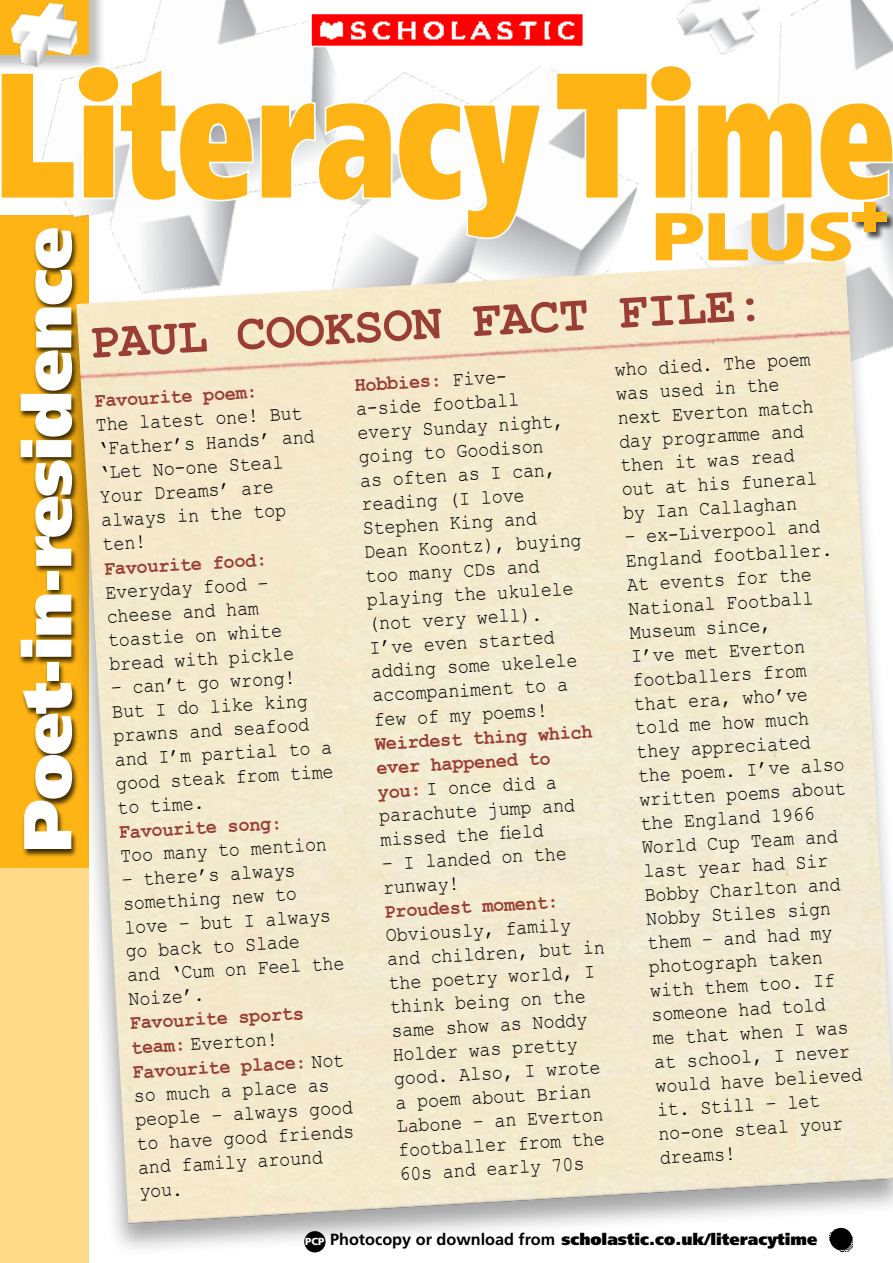
<style>
.page{position:relative;width:893px;height:1263px;background:#fff}
.page>*{position:absolute;margin:0;border:0;box-sizing:border-box;transform-origin:0 0}
.t1{font:900 67.5px "Frutiger";letter-spacing:-.02em;color:#fff}
.t2{font:700 49.8px "Courier New";color:#9a3e34}
.t3{font:20.55px/23.9px "Courier New";color:#000;scale:.9 1}
.t4{font:700 20.55px "Courier New";color:#9a3e34;scale:.9 1}
.t5{font:900 16.2px "Frutiger";color:#000}
.s1{font-weight:700;color:#9a3e34}
.s2{font-size:10.2px;color:#fff}
.s3{font-weight:700}
</style>
<div class="page">
<div style="left:0;top:523px;width:88px;height:740px;background:#feda89"></div>
<div style="left:0;top:215px;width:88px;height:652px;background:#fdb414"></div>
<img style="left:0;top:0;width:281px;height:255px">
<img style="left:281px;top:20px;width:334px;height:235px">
<img style="left:615px;top:0;width:278px;height:255px">
<div style="left:54px;top:255px;width:839px;height:1008px;background:#000;opacity:.35"></div>
<img style="left:76px;top:260px;width:817px;height:970px">
<img style="left:313px;top:16px;width:268px;height:28px">
<div style="left:310px;top:13px;width:274px;height:34px;border:2px solid #fff"></div>
<img style="left:829px;top:1229px;width:23px;height:22px">
<div style="left:304px;top:1231px;width:22px;height:21px;background:#000;border-radius:50%"></div>
<div style="left:18px;top:228px;width:95px;height:730px;background:#000;opacity:.75"></div>
<svg style="left:656px;top:240px;width:195px;height:21px"></svg>
<div style="left:852px;top:202px;width:41px;height:45px;background:#000;opacity:.7"></div>
<svg style="left:648px;top:63px;width:46px;height:4px"></svg>
<svg style="left:75px;top:64px;width:47px;height:3px"></svg>
<svg style="left:0;top:67px;width:893px;height:173px"></svg>
<h1 class="t1" style="left:6px;top:852px;width:627px;rotate:-90deg">Poet-in-residence</h1>
<h2 class="t2" style="left:88px;top:310px;width:678px;rotate:-3deg">PAUL COOKSON FACT FILE:</h2>
<p class="t3" style="left:614px;top:357px;width:220px;rotate:-3deg">who died. The poem was used in the next Everton match day programme and then it was read out at his funeral by Ian Callaghan</p>
<p class="t3" style="left:624px;top:524px;width:234px;rotate:-3deg">– ex-Liverpool and<br>England footballer.<br>At events for the<br>National Football<br>Museum since,<br>I’ve met Everton footballers from that era, who’ve told me how much they appreciated the poem. I’ve also written poems about the England 1966<br>World Cup Team and last year had Sir<br>Bobby Charlton and<br>Nobby Stiles sign them – and had my photograph taken with them too. If someone had told<br>me that when I was at school, I never would have believed it. Still – let no-one steal your dreams!</p>
<p class="t3" style="left:354px;top:372px;width:244px;rotate:-3deg"><span class="s1">Hobbies:</span> Five&shy;a-side football every Sunday night, going to Goodison<br>as often as I can, reading (I love<br>Stephen King and<br>Dean Koontz), buying too many CDs and playing the ukulele (not very well).<br>I’ve even started adding some ukelele accompaniment to a few of my poems!</p>
<p class="t3" style="left:374px;top:730px;width:243px;rotate:-3deg"><span class="s1">Weirdest thing which ever happened to you:</span> I once did a parachute jump and missed the field</p>
<p class="t3" style="left:381px;top:850px;width:207px;rotate:-3deg">– I landed on the runway!</p>
<p class="t4" style="left:384px;top:898px;width:195px;rotate:-3deg">Proudest moment:</p>
<p class="t3" style="left:385px;top:922px;width:244px;rotate:-3deg">Obviously, family and children, but in the poetry world, I think being on the same show as Noddy<br>Holder was pretty good. Also, I wrote a poem about Brian<br>Labone – an Everton footballer from the<br>60s and early 70s</p>
<p class="t4" style="left:94px;top:388px;width:183px;rotate:-3deg">Favourite poem:</p>
<p class="t3" style="left:95px;top:411px;width:244px;rotate:-3deg">The latest one! But ‘Father’s Hands’ and ‘Let No-one Steal<br>Your Dreams’ are always in the top ten!</p>
<p class="t4" style="left:103px;top:555px;width:183px;rotate:-3deg">Favourite food:</p>
<p class="t3" style="left:105px;top:579px;width:208px;rotate:-3deg">Everyday food – cheese and ham toastie on white bread with pickle</p>
<p class="t3" style="left:110px;top:675px;width:244px;rotate:-3deg">– can’t go wrong!<br>But I do like king prawns and seafood and I’m partial to a good steak from time to time.</p>
<p class="t4" style="left:118px;top:819px;width:183px;rotate:-3deg">Favourite song:</p>
<p class="t3" style="left:120px;top:842px;width:231px;rotate:-3deg">Too many to mention</p>
<p class="t3" style="left:121px;top:866px;width:244px;rotate:-3deg">– there’s always something new to love – but I always go back to Slade<br>and ‘Cum on Feel the<br>Noize’.</p>
<p class="t3" style="left:129px;top:1009px;width:244px;rotate:-3deg"><span class="s1">Favourite sports team:</span> Everton!<br><span class="s1">Favourite place:</span> Not so much a place as people – always good to have good friends and family around you.</p>
<p class="t5" style="left:305px;top:1230px;width:514px"><span class="s2">PCP</span> <span class="s3">Photocopy or download from</span> scholastic.co.uk/literacytime</p>
</div>
